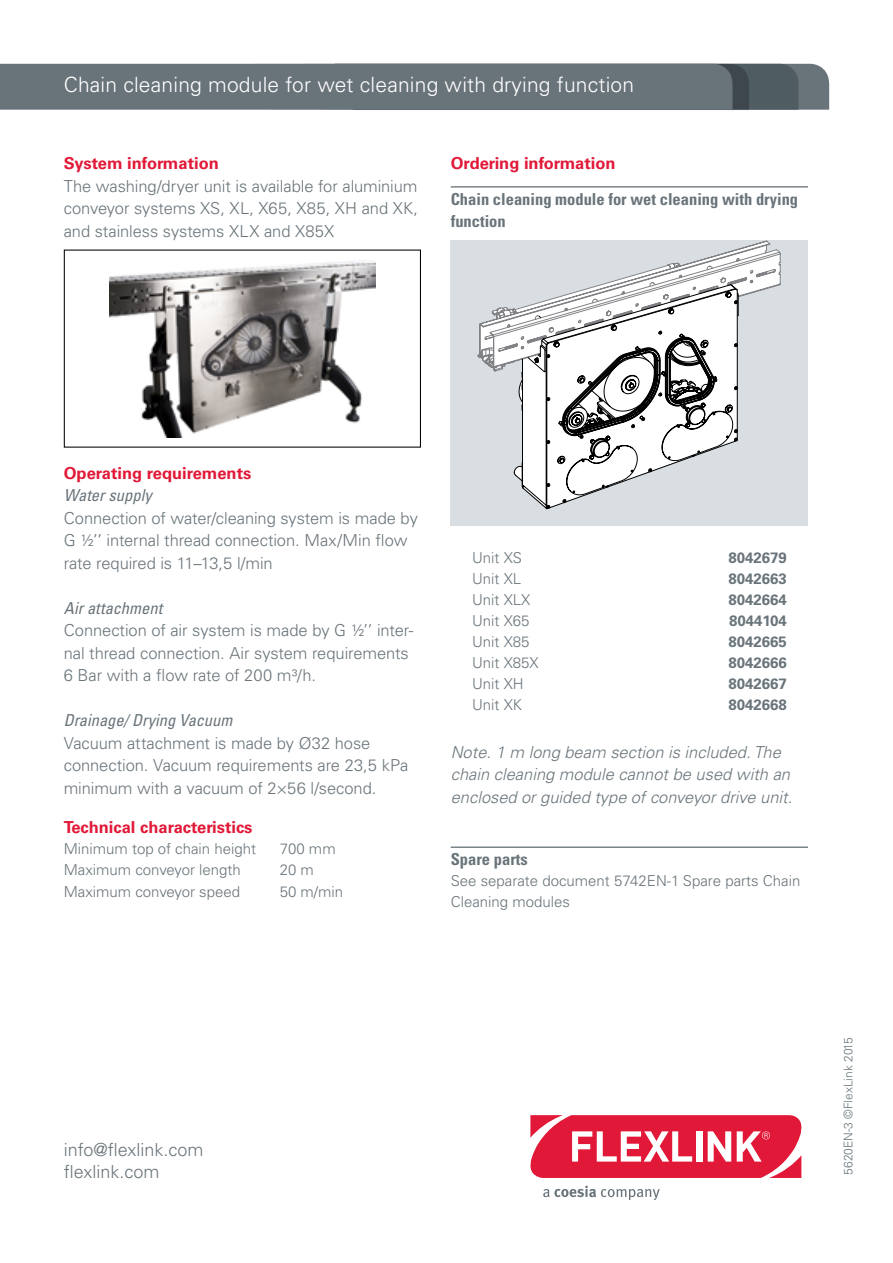
<style>
.page{position:relative;width:893px;height:1263px;background:#fff}
.page>*{position:absolute;margin:0;border:0;box-sizing:border-box;transform-origin:0 0}
.t1{font:300 21px "Univers LT Pro 45";letter-spacing:.01em;color:#fff}
.t2{font:300 18px/21.6px "Univers LT Pro 45";color:#69747a}
.t3{font:300 16.5px/22.5px "Univers LT Pro 45";letter-spacing:-.005em;color:#69747a}
.t4{font:italic 300 16.5px/22.5px "Univers LT Pro 45";color:#69747a}
.t5{font:700 16.5px "Univers LT Pro 65";color:#e11837}
.t6{font:700 condensed 16.5px/22.5px "Univers LT Pro";color:#69747a}
.t7{font:italic condensed 16.5px "Univers LT Pro";color:#69747a}
.t8{font:300 15px/21px "Univers LT Pro 45";color:#69747a}
.t9{font:700 15px "Univers LT Pro 65";color:#69747a}
.t10{font:300 12px "Univers LT Pro 45";color:#69747a}
</style>
<div class="page">
<svg style="left:530px;top:1115px;width:272px;height:85px"></svg>
<svg style="left:0;top:64px;width:829px;height:46px;background:#677178"></svg>
<hr style="left:451px;top:186px;width:357px;height:2px;background:#69747a">
<hr style="left:451px;top:846px;width:357px;height:2px;background:#69747a">
<img style="left:110px;top:261px;width:265px;height:176px">
<div style="left:64px;top:250px;width:357px;height:198px;border:1px solid #000"></div>
<div style="left:451px;top:240px;width:357px;height:285px;background:#d9dee2"></div>
<svg style="left:477px;top:240px;width:304px;height:270px"></svg>
<p class="t1" style="left:64px;top:72px;width:572px">Chain cleaning module for wet cleaning with drying function</p>
<p class="t5" style="left:64px;top:154px;width:157px">System information</p>
<p class="t3" style="left:64px;top:175px;width:356px;text-align:justify">The washing/dryer unit is available for aluminium conveyor systems XS, XL, X65, X85, XH and XK, and stainless systems XLX and X85X</p>
<p class="t5" style="left:451px;top:154px;width:166px">Ordering information</p>
<p class="t6" style="left:451px;top:187px;width:349px">Chain cleaning module for wet cleaning with drying function</p>
<p class="t5" style="left:64px;top:463px;width:189px">Operating requirements</p>
<p class="t7" style="left:64px;top:485px;width:90px">Water supply</p>
<p class="t3" style="left:64px;top:507px;width:356px">Connection of water/cleaning system is made by<br>G ½’’ internal thread connection. Max/Min flow rate required is 11–13,5 l/min</p>
<p class="t7" style="left:64px;top:597px;width:100px">Air attachment</p>
<p class="t3" style="left:64px;top:619px;width:351px">Connection of air system is made by G ½’’ inter&shy;nal thread connection. Air system requirements<br>6 Bar with a flow rate of 200 m³/h.</p>
<p class="t7" style="left:64px;top:710px;width:170px">Drainage/ Drying Vacuum</p>
<p class="t3" style="left:64px;top:732px;width:346px">Vacuum attachment is made by Ø32 hose connection. Vacuum requirements are 23,5 kPa minimum with a vacuum of 2×56 l/second.</p>
<p class="t5" style="left:64px;top:818px;width:190px">Technical characteristics</p>
<p class="t8" style="left:64px;top:838px;width:194px">Minimum top of chain height</p>
<p class="t8" style="left:280px;top:838px;width:57px">700 mm</p>
<p class="t8" style="left:64px;top:859px;width:179px">Maximum conveyor length</p>
<p class="t8" style="left:280px;top:859px;width:36px">20 m</p>
<p class="t8" style="left:64px;top:881px;width:178px">Maximum conveyor speed</p>
<p class="t8" style="left:280px;top:881px;width:65px">50 m/min</p>
<p class="t8" style="left:472px;top:547px;width:51px">Unit XS</p>
<p class="t9" style="left:728px;top:549px;width:60px">8042679</p>
<p class="t8" style="left:472px;top:568px;width:51px">Unit XL</p>
<p class="t9" style="left:728px;top:570px;width:60px">8042663</p>
<p class="t8" style="left:472px;top:589px;width:60px">Unit XLX</p>
<p class="t9" style="left:728px;top:591px;width:60px">8042664</p>
<p class="t8" style="left:472px;top:610px;width:59px">Unit X65</p>
<p class="t9" style="left:729px;top:612px;width:59px">8044104</p>
<p class="t8" style="left:472px;top:631px;width:59px">Unit X85</p>
<p class="t9" style="left:728px;top:633px;width:60px">8042665</p>
<p class="t8" style="left:472px;top:652px;width:68px">Unit X85X</p>
<p class="t9" style="left:728px;top:654px;width:60px">8042666</p>
<p class="t8" style="left:472px;top:673px;width:53px">Unit XH</p>
<p class="t9" style="left:728px;top:675px;width:60px">8042667</p>
<p class="t8" style="left:472px;top:694px;width:51px">Unit XK</p>
<p class="t9" style="left:728px;top:696px;width:60px">8042668</p>
<p class="t4" style="left:451px;top:741px;width:343px">Note. 1 m long beam section is included. The chain cleaning module cannot be used with an enclosed or guided type of conveyor drive unit.</p>
<p class="t6" style="left:451px;top:848px;width:78px">Spare parts</p>
<p class="t8" style="left:451px;top:870px;width:351px">See separate document 5742EN-1 Spare parts Chain<br>Cleaning modules</p>
<p class="t2" style="left:64px;top:1139px;width:141px">info@flexlink.com flexlink.com</p>
<p class="t10" style="left:841px;top:1175px;width:139px;rotate:-90deg">5620EN-3 ©FlexLink 2015</p>
</div>
